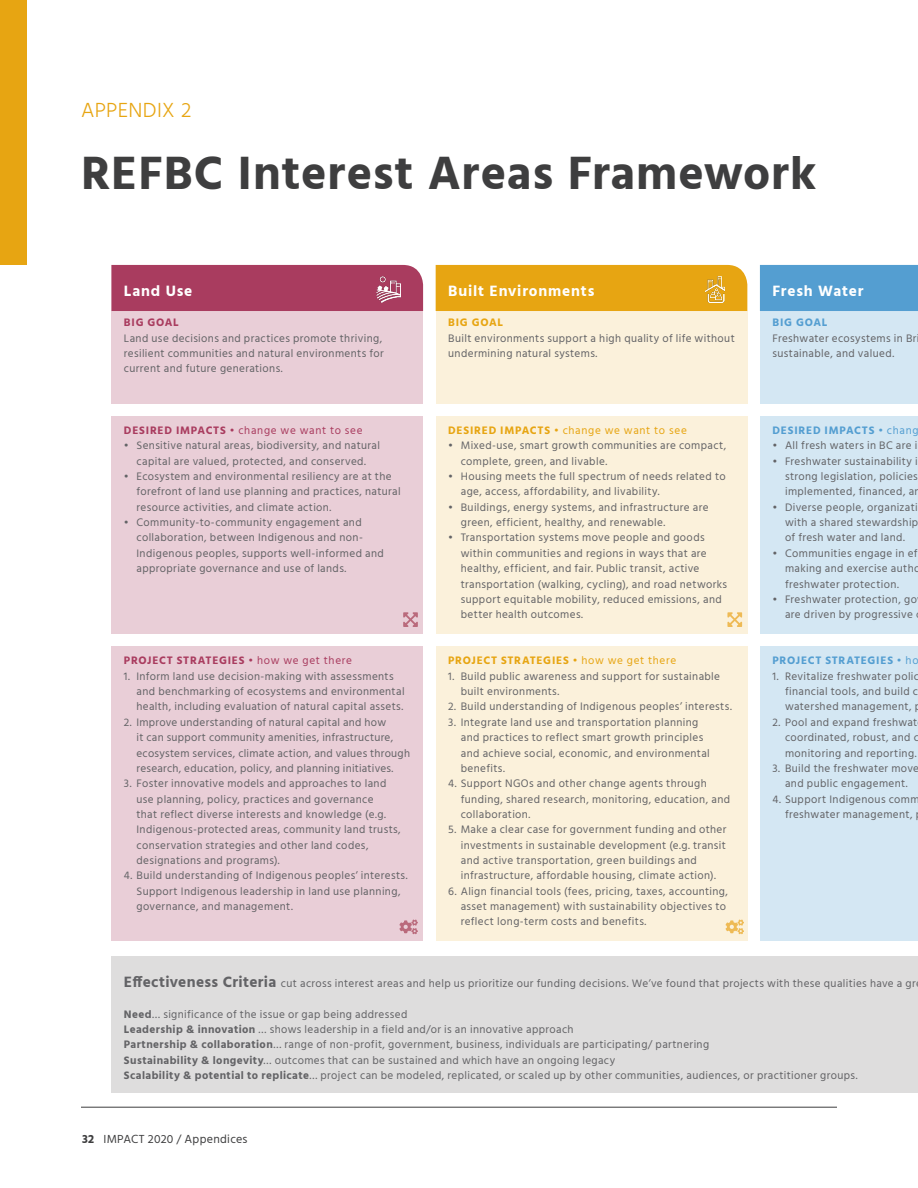
<style>
.page{position:relative;width:918px;height:1188px;background:#fff}
.page>*{position:absolute;margin:0;border:0;box-sizing:border-box;transform-origin:0 0}
.t1{font:700 48px "Hind";letter-spacing:.02em;color:#3e3e3f}
.t2{font:300 21px "Hind";letter-spacing:.01em;color:#e7a512}
.t3{font:700 15.3px "Hind";letter-spacing:.055em;color:#fff}
.t4{font:12px "Hind";letter-spacing:.02em;color:#3e3e3f}
.t5{font:11.1px/15.3px "Hind";letter-spacing:.035em;color:#636366}
.t6{font:700 11.1px "Hind";letter-spacing:.07em;color:#549ed1}
.t7{font:700 11.1px "Hind";letter-spacing:.065em;color:#a93c5f}
.t8{font:700 11.1px "Hind";letter-spacing:.065em;color:#e7a512}
.t9{font:11.1px "Hind";letter-spacing:.065em;color:#a93c5f}
.t10{font:11.1px "Hind";letter-spacing:.065em;color:#e7a512}
.s1{font-weight:700}
.s2{font-weight:400}
.s3{font-weight:700;font-size:15.3px}
</style>
<div class="page">
<hr style="left:81px;top:1107px;width:756px;height:1px;background:#3e3e3f">
<div style="left:0;top:0;width:27px;height:264px;background:#e7a512"></div>
<div style="left:111px;top:265px;width:312px;height:46px;background:#a93c5f"></div>
<div style="left:760px;top:265px;width:158px;height:46px;background:#549ed1"></div>
<div style="left:436px;top:265px;width:311px;height:46px;background:#e7a512"></div>
<img style="left:705px;top:277px;width:20px;height:25px">
<img style="left:377px;top:277px;width:23px;height:25px">
<div style="left:111px;top:311px;width:312px;height:92px;background:#e9ced7"></div>
<div style="left:111px;top:416px;width:312px;height:218px;background:#e9ced7"></div>
<div style="left:111px;top:646px;width:312px;height:295px;background:#e9ced7"></div>
<div style="left:436px;top:311px;width:311px;height:92px;background:#fbf1db"></div>
<div style="left:436px;top:416px;width:311px;height:218px;background:#fbf1db"></div>
<div style="left:436px;top:646px;width:311px;height:295px;background:#fbf1db"></div>
<div style="left:760px;top:311px;width:158px;height:92px;background:#d4e7f3"></div>
<div style="left:760px;top:416px;width:158px;height:218px;background:#d4e7f3"></div>
<div style="left:760px;top:646px;width:158px;height:295px;background:#d4e7f3"></div>
<div style="left:111px;top:956px;width:807px;height:137px;background:#dedddd"></div>
<svg style="left:403px;top:612px;width:15px;height:15px"></svg>
<svg style="left:727px;top:612px;width:15px;height:15px"></svg>
<svg style="left:399px;top:920px;width:19px;height:14px"></svg>
<svg style="left:726px;top:920px;width:18px;height:14px"></svg>
<p class="t2" style="left:81px;top:96px;width:112px">APPENDIX 2</p>
<p class="t1" style="left:81px;top:144px;width:737px">REFBC Interest Areas Framework</p>
<p class="t3" style="left:124px;top:281px;width:70px">Land Use</p>
<p class="t3" style="left:448px;top:281px;width:148px">Built Environments</p>
<p class="t3" style="left:773px;top:281px;width:93px">Fresh Water</p>
<p class="t5" style="left:124px;top:331px;width:261px">Land use decisions and practices promote thriving, resilient communities and natural environments for current and future generations.</p>
<p class="t7" style="left:124px;top:316px;width:56px">BIG GOAL</p>
<p class="t8" style="left:448px;top:316px;width:56px">BIG GOAL</p>
<p class="t6" style="left:773px;top:316px;width:56px">BIG GOAL</p>
<p class="t5" style="left:448px;top:331px;width:288px">Built environments support a high quality of life without undermining natural systems.</p>
<p class="t5" style="left:773px;top:331px;width:146px">Freshwater ecosystems in Br sustainable, and valued.</p>
<p class="t9" style="left:124px;top:423px;width:240px"><span class="s1">DESIRED IMPACTS •</span> change we want to see</p>
<p class="t5" style="left:124px;top:438px;width:258px;text-align:center">• Sensitive natural areas, biodiversity, and natural capital are valued, protected, and conserved.</p>
<p class="t5" style="left:137px;top:469px;width:266px;text-indent:-13px">• Ecosystem and environmental resiliency are at the forefront of land use planning and practices, natural resource activities, and climate action.</p>
<p class="t5" style="left:137px;top:515px;width:249px;text-indent:-13px">• Community-to-community engagement and collaboration, between Indigenous and non-Indigenous peoples, supports well-informed and appropriate governance and use of lands.</p>
<p class="t7" style="left:124px;top:654px;width:230px">PROJECT STRATEGIES • <span class="s2">how we get there</span></p>
<p class="t5" style="left:137px;top:669px;width:270px;text-indent:-13px">1. Inform land use decision-making with assessments and benchmarking of ecosystems and environmental health, including evaluation of natural capital assets.</p>
<p class="t5" style="left:137px;top:715px;width:275px;text-indent:-13px">2. Improve understanding of natural capital and how<br>it can support community amenities, infrastructure, ecosystem services, climate action, and values through research, education, policy, and planning initiatives.</p>
<p class="t5" style="left:137px;top:776px;width:266px;text-indent:-13px">3. Foster innovative models and approaches to land use planning, policy, practices and governance<br>that reflect diverse interests and knowledge (e.g.<br>Indigenous-protected areas, community land trusts, conservation strategies and other land codes, designations and programs).</p>
<p class="t5" style="left:137px;top:869px;width:273px;text-indent:-13px">4. Build understanding of Indigenous peoples’ interests.<br>Support Indigenous leadership in land use planning, governance, and management.</p>
<p class="t10" style="left:448px;top:423px;width:240px"><span class="s1">DESIRED IMPACTS •</span> change we want to see</p>
<p class="t5" style="left:461px;top:438px;width:267px;text-indent:-13px">• Mixed-use, smart growth communities are compact, complete, green, and livable.</p>
<p class="t5" style="left:461px;top:469px;width:266px;text-indent:-13px">• Housing meets the full spectrum of needs related to age, access, affordability, and livability.</p>
<p class="t5" style="left:461px;top:500px;width:249px;text-indent:-13px">• Buildings, energy systems, and infrastructure are green, efficient, healthy, and renewable.</p>
<p class="t5" style="left:461px;top:531px;width:268px;text-indent:-13px">• Transportation systems move people and goods within communities and regions in ways that are healthy, efficient, and fair. Public transit, active transportation (walking, cycling), and road networks support equitable mobility, reduced emissions, and better health outcomes.</p>
<p class="t8" style="left:448px;top:654px;width:230px">PROJECT STRATEGIES • <span class="s2">how we get there</span></p>
<p class="t5" style="left:461px;top:669px;width:261px;text-indent:-13px">1. Build public awareness and support for sustainable built environments.</p>
<p class="t5" style="left:448px;top:700px;width:285px">2. Build understanding of Indigenous peoples’ interests.</p>
<p class="t5" style="left:461px;top:715px;width:251px;text-indent:-13px">3. Integrate land use and transportation planning and practices to reflect smart growth principles and achieve social, economic, and environmental benefits.</p>
<p class="t5" style="left:461px;top:776px;width:271px;text-indent:-13px">4. Support NGOs and other change agents through funding, shared research, monitoring, education, and collaboration.</p>
<p class="t5" style="left:461px;top:823px;width:267px;text-indent:-13px">5. Make a clear case for government funding and other investments in sustainable development (e.g. transit and active transportation, green buildings and infrastructure, affordable housing, climate action).</p>
<p class="t5" style="left:461px;top:884px;width:269px;text-indent:-13px">6. Align financial tools (fees, pricing, taxes, accounting, asset management) with sustainability objectives to reflect long-term costs and benefits.</p>
<p class="t6" style="left:773px;top:424px;width:148px">DESIRED IMPACTS • <span class="s2">chang</span></p>
<p class="t5" style="left:773px;top:438px;width:146px">• All fresh waters in BC are i</p>
<p class="t5" style="left:785px;top:454px;width:137px;text-indent:-13px">• Freshwater sustainability i strong legislation, policies implemented, financed, an</p>
<p class="t5" style="left:785px;top:500px;width:135px;text-align:justify;text-indent:-13px">• Diverse people, organizati with a shared stewardship of fresh water and land.</p>
<p class="t5" style="left:785px;top:546px;width:137px;text-indent:-13px">• Communities engage in ef making and exercise autho freshwater protection.</p>
<p class="t5" style="left:785px;top:592px;width:133px;text-indent:-13px">• Freshwater protection, go are driven by progressive</p>
<p class="t6" style="left:773px;top:654px;width:148px">PROJECT STRATEGIES • <span class="s2">ho</span></p>
<p class="t5" style="left:785px;top:669px;width:136px;text-align:justify;text-indent:-13px">1. Revitalize freshwater polic financial tools, and build c watershed management,</p>
<p class="t5" style="left:785px;top:715px;width:135px;text-indent:-13px">2. Pool and expand freshwat coordinated, robust, and c monitoring and reporting.</p>
<p class="t5" style="left:773px;top:761px;width:148px;text-align:center">3. Build the freshwater move and public engagement.</p>
<p class="t5" style="left:773px;top:792px;width:149px;text-align:center">4. Support Indigenous comm freshwater management,</p>
<p class="t5" style="left:124px;top:976px;width:793px"><span class="s3">Effectiveness Criteria</span> cut across interest areas and help us prioritize our funding decisions. We’ve found that projects with these qualities have a gr</p>
<p class="t5" style="left:124px;top:1007px;width:735px"><span class="s1">Need</span>… significance of the issue or gap being addressed<br><span class="s1">Leadership &amp; innovation</span> … shows leadership in a field and/or is an innovative approach<br><span class="s1">Partnership &amp; collaboration</span>… range of non-profit, government, business, individuals are participating/ partnering<br><span class="s1">Sustainability &amp; longevity</span>… outcomes that can be sustained and which have an ongoing legacy<br><span class="s1">Scalability &amp; potential to replicate</span>… project can be modeled, replicated, or scaled up by other communities, audiences, or practitioner groups.</p>
<p class="t4" style="left:82px;top:1131px;width:167px"><span class="s1">32</span> IMPACT 2020 / Appendices</p>
</div>
